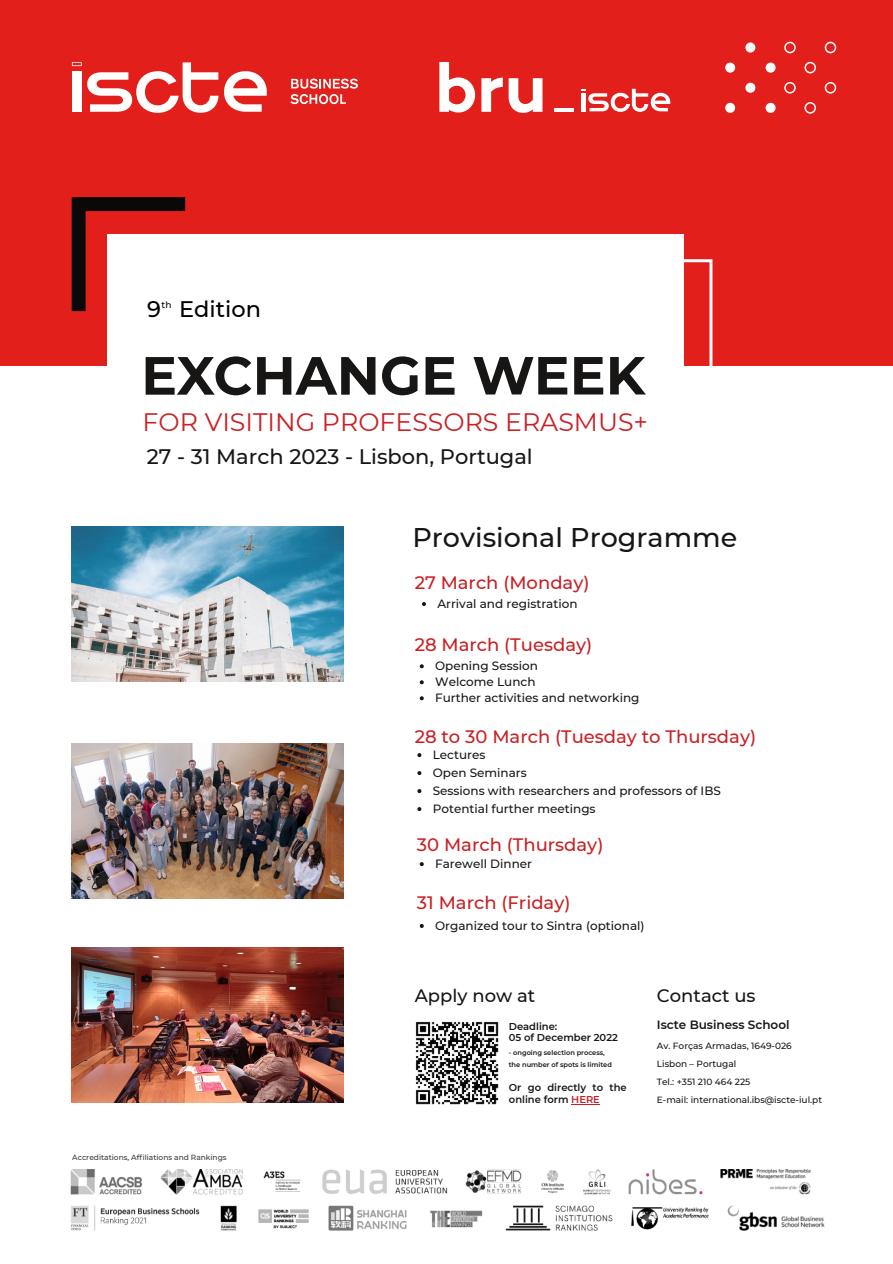
<style>
.page{position:relative;width:893px;height:1264px;background:#fff}
.page>*{position:absolute;margin:0;border:0;box-sizing:border-box;transform-origin:0 0}
.t1{font:500 27px "Montserrat";color:#171615}
.t2{font:25.2px "Montserrat";color:#ca2024}
.t3{font:500 22.5px "Montserrat";color:#000}
.t4{font:500 21px "Montserrat";color:#171615}
.t5{font:500 18px "Montserrat";color:#c82024}
.t6{font:500 18px "Montserrat";color:#171615}
.t7{font:500 12px/18px "Montserrat";color:#171615}
.t8{font:600 12px "Montserrat";color:#171615}
.t9{font:600 9.9px/11.7px "Montserrat";color:#171615}
.t10{font:500 9px/18px "Montserrat";color:#171615}
.t11{font:500 9px "Montserrat";color:#000}
.t12{font:500 7.5px "Montserrat";color:#383837}
.t13{font:600 6.6px/12.3px "Montserrat";color:#171615}
.s1{color:#c91f24}
</style>
<div class="page">
<div style="left:0;top:0;width:892px;height:366px;background:#e21f1b"></div>
<div style="left:108px;top:234px;width:576px;height:256px;background:#fff"></div>
<svg style="left:145px;top:259px;width:567px;height:137px"></svg>
<svg style="left:72px;top:197px;width:113px;height:114px"></svg>
<div style="left:72px;top:71px;width:9px;height:41px;background:#fff"></div>
<svg style="left:224px;top:71px;width:43px;height:41px"></svg>
<svg style="left:87px;top:62px;width:131px;height:51px"></svg>
<svg style="left:72px;top:62px;width:10px;height:4px"></svg>
<svg style="left:73px;top:63px;width:8px;height:2px"></svg>
<svg style="left:290px;top:79px;width:68px;height:25px"></svg>
<svg style="left:146px;top:356px;width:105px;height:39px"></svg>
<svg style="left:257px;top:357px;width:118px;height:38px"></svg>
<svg style="left:382px;top:356px;width:36px;height:39px"></svg>
<svg style="left:425px;top:357px;width:29px;height:37px"></svg>
<svg style="left:473px;top:357px;width:94px;height:37px"></svg>
<svg style="left:574px;top:357px;width:29px;height:37px"></svg>
<svg style="left:610px;top:357px;width:36px;height:37px"></svg>
<svg style="left:439px;top:62px;width:36px;height:50px"></svg>
<svg style="left:481px;top:78px;width:61px;height:35px"></svg>
<hr style="left:554px;top:108px;width:20px;height:3px;background:#fff">
<svg style="left:581px;top:89px;width:89px;height:23px"></svg>
<div style="left:725px;top:63px;width:10px;height:10px;background:#fff;border-radius:50%"></div>
<div style="left:725px;top:103px;width:10px;height:10px;background:#fff;border-radius:50%"></div>
<div style="left:745px;top:42px;width:10px;height:11px;background:#fff;border-radius:50%"></div>
<div style="left:745px;top:83px;width:10px;height:10px;background:#fff;border-radius:50%"></div>
<div style="left:765px;top:63px;width:10px;height:10px;background:#fff;border-radius:50%"></div>
<div style="left:765px;top:103px;width:10px;height:10px;background:#fff;border-radius:50%"></div>
<svg style="left:784px;top:42px;width:11px;height:11px"></svg>
<svg style="left:784px;top:82px;width:11px;height:11px"></svg>
<svg style="left:804px;top:62px;width:11px;height:11px"></svg>
<svg style="left:804px;top:102px;width:11px;height:12px"></svg>
<svg style="left:824px;top:42px;width:12px;height:11px"></svg>
<svg style="left:824px;top:82px;width:12px;height:11px"></svg>
<img style="left:71px;top:947px;width:272px;height:155px">
<img style="left:71px;top:526px;width:272px;height:155px">
<img style="left:71px;top:743px;width:272px;height:155px">
<img style="left:70px;top:1169px;width:755px;height:62px">
<div style="left:143px;top:269px;width:334px;height:81px;background:#fff"></div>
<img style="left:415px;top:1021px;width:84px;height:84px">
<svg style="left:420px;top:862px;width:4px;height:4px"></svg>
<svg style="left:422px;top:602px;width:4px;height:4px"></svg>
<svg style="left:420px;top:924px;width:4px;height:4px"></svg>
<svg style="left:417px;top:753px;width:4px;height:4px"></svg>
<svg style="left:417px;top:771px;width:4px;height:4px"></svg>
<svg style="left:417px;top:789px;width:4px;height:4px"></svg>
<svg style="left:417px;top:807px;width:4px;height:4px"></svg>
<svg style="left:420px;top:664px;width:4px;height:4px"></svg>
<svg style="left:420px;top:680px;width:4px;height:4px"></svg>
<svg style="left:420px;top:696px;width:4px;height:4px"></svg>
<h3 class="t3" style="left:147px;top:293px;width:115px">9 Edition</h3>
<p class="t11" style="left:162px;top:298px;width:11px">th</p>
<h2 class="t2" style="left:143px;top:405px;width:507px">FOR VISITING PROFESSORS ERASMUS+</h2>
<h3 class="t4" style="left:147px;top:441px;width:387px">27 - 31 March 2023 - Lisbon, Portugal</h3>
<h1 class="t1" style="left:412px;top:518px;width:326px">Provisional Programme</h1>
<h3 class="t5" style="left:415px;top:569px;width:176px">27 March (Monday)</h3>
<p class="t7" style="left:437px;top:594px;width:142px">Arrival and registration</p>
<h3 class="t5" style="left:415px;top:632px;width:179px">28 March (Tuesday)</h3>
<p class="t7" style="left:435px;top:657px;width:206px;line-height:16px">Opening Session<br>Welcome Lunch<br>Further activities and networking</p>
<h3 class="t5" style="left:415px;top:724px;width:343px">28 to 30 March (Tuesday to Thursday)</h3>
<p class="t7" style="left:433px;top:745px;width:289px">Lectures<br>Open Seminars<br>Sessions with researchers and professors of IBS<br>Potential further meetings</p>
<h3 class="t5" style="left:417px;top:831px;width:188px">30 March (Thursday)</h3>
<p class="t7" style="left:435px;top:854px;width:98px">Farewell Dinner</p>
<h3 class="t5" style="left:417px;top:890px;width:155px">31 March (Friday)</h3>
<p class="t12" style="left:72px;top:1151px;width:156px">Accreditations, Affiliations and Rankings</p>
<p class="t7" style="left:435px;top:916px;width:211px">Organized tour to Sintra (optional)</p>
<h3 class="t6" style="left:415px;top:982px;width:122px">Apply now at</h3>
<p class="t9" style="left:509px;top:1020px;width:111px;line-height:11.2px">Deadline:<br>05 of December 2022</p>
<p class="t13" style="left:509px;top:1046px;width:105px">- ongoing selection process, the number of spots is limited</p>
<p class="t9" style="left:509px;top:1081px;width:119px">Or go directly to the online form <span class="s1">HERE</span></p>
<h3 class="t6" style="left:656px;top:982px;width:100px">Contact us</h3>
<p class="t8" style="left:656px;top:1016px;width:134px">Iscte Business School</p>
<p class="t10" style="left:656px;top:1036px;width:167px">Av. Forças Armadas, 1649-026<br>Lisbon – Portugal<br>Tel.: +351 210 464 225<br>E-mail: international.ibs@iscte-iul.pt</p>
</div>
